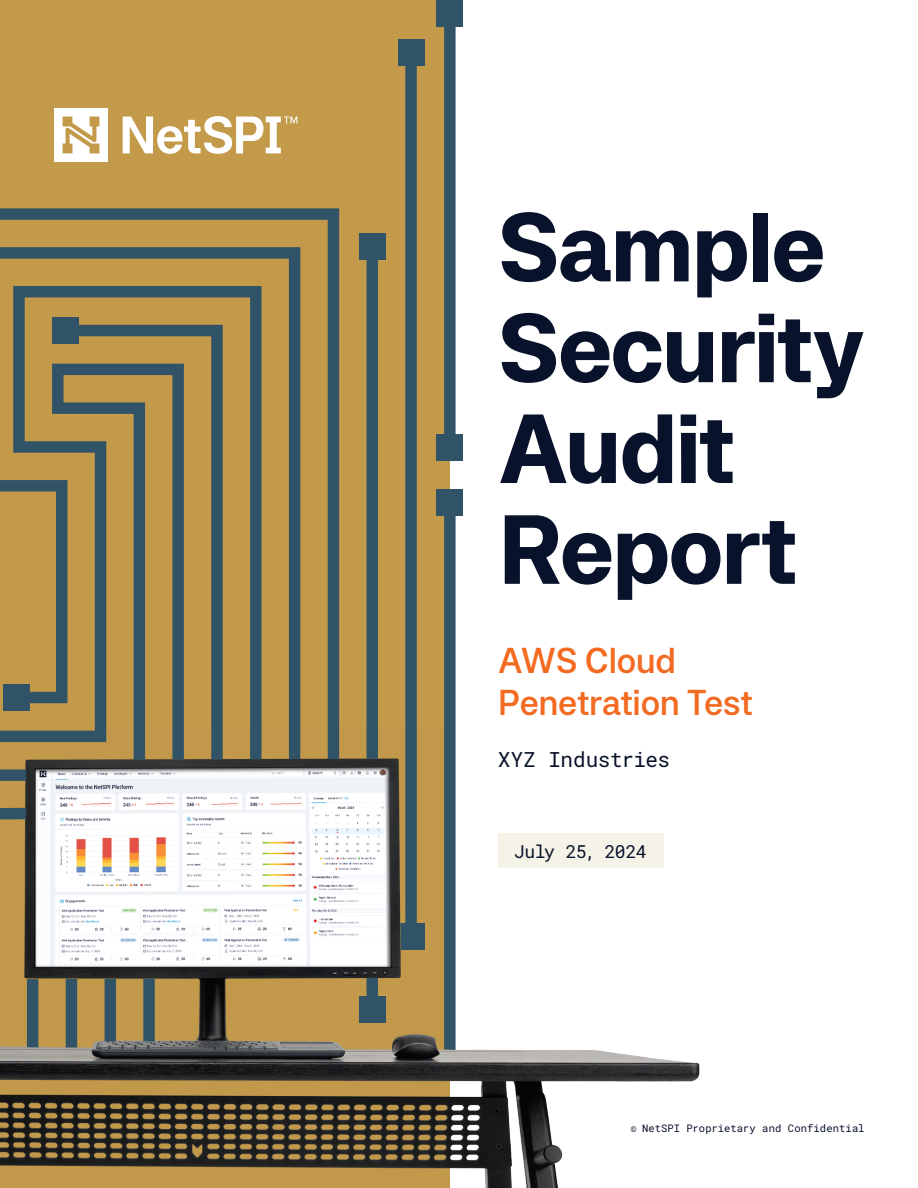
<style>
.page{position:relative;width:918px;height:1188px;background:#fff}
.page>*{position:absolute;margin:0;border:0;box-sizing:border-box;transform-origin:0 0}
.t1{font:700 97.95px/100.8px "Systemia";letter-spacing:-.015em;color:#08122a}
.t2{font:500 36px/42px "Systemia";letter-spacing:-.01em;color:#f36a21}
.t3{font:21px "Roboto Mono";letter-spacing:-.02em;color:#08122a}
.t4{font:18px "Roboto Mono";letter-spacing:-.04em;color:#08122a}
.t5{font:10.5px "Roboto Mono";color:#08122a}
</style>
<div class="page">
<img style="left:0;top:1050px;width:700px;height:138px">
<div style="left:0;top:0;width:450px;height:726px;background:#c3994a"></div>
<div style="left:498px;top:833px;width:166px;height:35px;background:#f5f3e8"></div>
<svg style="left:123px;top:116px;width:174px;height:38px"></svg>
<svg style="left:54px;top:108px;width:54px;height:54px"></svg>
<div style="left:444px;top:13px;width:12px;height:435px;background:#315367"></div>
<div style="left:437px;top:0;width:26px;height:26px;background:#315367"></div>
<div style="left:437px;top:434px;width:26px;height:27px;background:#315367"></div>
<svg style="left:345px;top:490px;width:111px;height:269px"></svg>
<div style="left:437px;top:489px;width:26px;height:27px;background:#315367"></div>
<div style="left:405px;top:52px;width:12px;height:885px;background:#315367"></div>
<div style="left:398px;top:39px;width:26px;height:27px;background:#315367"></div>
<div style="left:367px;top:246px;width:11px;height:764px;background:#315367"></div>
<div style="left:359px;top:233px;width:26px;height:27px;background:#315367"></div>
<svg style="left:0;top:208px;width:345px;height:551px"></svg>
<svg style="left:0;top:241px;width:306px;height:518px"></svg>
<svg style="left:21px;top:319px;width:207px;height:440px"></svg>
<div style="left:52px;top:317px;width:26px;height:27px;background:#315367"></div>
<svg style="left:0;top:358px;width:190px;height:401px"></svg>
<img style="left:0;top:759px;width:521px;height:322px">
<h1 class="t1" style="left:498px;top:192px;width:367px">Sample<br>Security<br>Audit<br>Report</h1>
<h2 class="t2" style="left:498px;top:638px;width:257px">AWS Cloud<br>Penetration Test</h2>
<h3 class="t3" style="left:498px;top:745px;width:174px">XYZ Industries</h3>
<h3 class="t4" style="left:514px;top:839px;width:134px">July 25, 2024</h3>
<p class="t5" style="left:630px;top:1121px;width:236px">© NetSPI Proprietary and Confidential</p>
</div>
